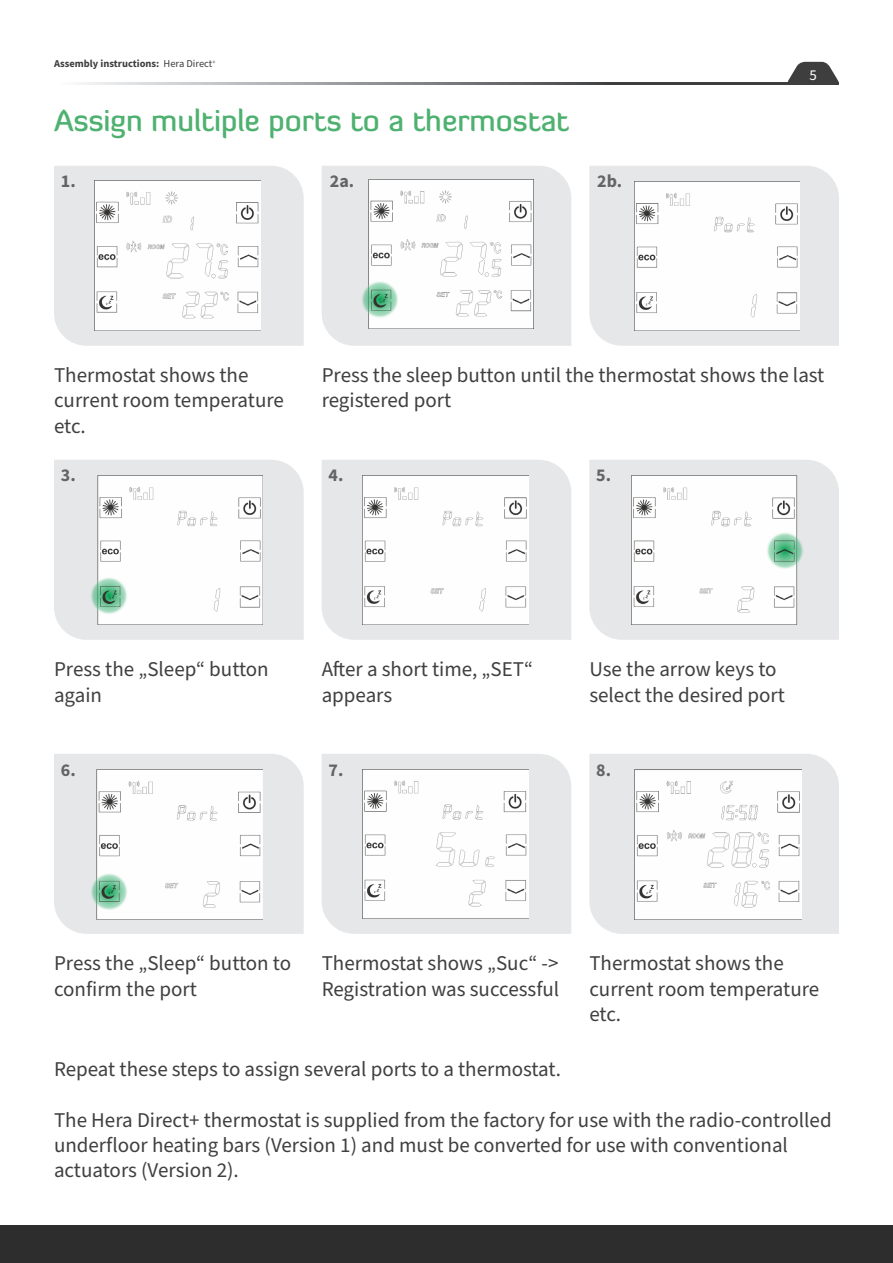
<style>
.page{position:relative;width:893px;height:1263px;background:#fff}
.page>*{position:absolute;margin:0;border:0;box-sizing:border-box;transform-origin:0 0}
.t1{font:500 30px "Diavlo";color:#4eb170}
.t2{font:21px/25.2px "Source Sans Pro";color:#413f41}
.t3{font:700 18px "Source Sans Pro";color:#646464}
.t4{font:15px "Source Sans Pro";color:#fff}
.t5{font:700 10.5px "Source Sans Pro";color:#3e3e3f}
.s1{font-weight:400}
</style>
<div class="page">
<svg style="left:787px;top:62px;width:52px;height:20px"></svg>
<svg style="left:82px;top:82px;width:757px;height:3px;background:#7d7e80"></svg>
<div style="left:0;top:1225px;width:893px;height:38px;background:#2d2d2e"></div>
<div style="left:54px;top:166px;width:250px;height:180px;background:#e6e7e9"></div>
<img style="left:95px;top:181px;width:166px;height:149px">
<div style="left:322px;top:166px;width:249px;height:180px;background:#e6e7e9"></div>
<img style="left:362px;top:180px;width:172px;height:148px">
<div style="left:54px;top:460px;width:250px;height:180px;background:#e6e7e9"></div>
<img style="left:90px;top:475px;width:173px;height:149px">
<div style="left:322px;top:460px;width:249px;height:180px;background:#e6e7e9"></div>
<img style="left:363px;top:475px;width:165px;height:149px">
<div style="left:589px;top:166px;width:250px;height:180px;background:#e6e7e9"></div>
<img style="left:634px;top:181px;width:166px;height:150px">
<div style="left:589px;top:460px;width:250px;height:180px;background:#e6e7e9"></div>
<img style="left:632px;top:475px;width:172px;height:149px">
<div style="left:54px;top:754px;width:250px;height:180px;background:#e6e7e9"></div>
<img style="left:90px;top:769px;width:173px;height:150px">
<div style="left:322px;top:754px;width:249px;height:180px;background:#e6e7e9"></div>
<img style="left:363px;top:769px;width:165px;height:149px">
<div style="left:589px;top:754px;width:250px;height:180px;background:#e6e7e9"></div>
<img style="left:634px;top:769px;width:167px;height:151px">
<p class="t5" style="left:54px;top:57px;width:163px">Assembly instructions: <span class="s1">Hera Direct</span><sup>+</sup></p>
<p class="t1" style="left:54px;top:101px;width:517px">Assign multiple ports to a thermostat</p>
<p class="t3" style="left:61px;top:169px;width:16px">1.</p>
<p class="t3" style="left:330px;top:169px;width:26px">2a.</p>
<p class="t3" style="left:597px;top:169px;width:27px">2b.</p>
<p class="t4" style="left:809px;top:65px;width:9px">5</p>
<p class="t2" style="left:54px;top:363px;width:231px">Thermostat shows the current room temperature etc.</p>
<p class="t2" style="left:322px;top:363px;width:504px">Press the sleep button until the thermostat shows the last registered port</p>
<p class="t3" style="left:61px;top:463px;width:16px">3.</p>
<p class="t3" style="left:329px;top:463px;width:16px">4.</p>
<p class="t3" style="left:596px;top:463px;width:16px">5.</p>
<p class="t2" style="left:322px;top:657px;width:213px">After a short time, „SET“ appears</p>
<p class="t2" style="left:54px;top:657px;width:216px">Press the „Sleep“ button again</p>
<p class="t2" style="left:589px;top:657px;width:197px">Use the arrow keys to select the desired port</p>
<p class="t3" style="left:61px;top:757px;width:16px">6.</p>
<p class="t3" style="left:329px;top:757px;width:16px">7.</p>
<p class="t3" style="left:596px;top:757px;width:16px">8.</p>
<p class="t2" style="left:54px;top:951px;width:239px">Press the „Sleep“ button to confirm the port</p>
<p class="t2" style="left:589px;top:951px;width:231px">Thermostat shows the current room temperature etc.</p>
<p class="t2" style="left:322px;top:951px;width:239px">Thermostat shows „Suc“ -&gt;<br>Registration was successful</p>
<p class="t2" style="left:54px;top:1057px;width:509px">Repeat these steps to assign several ports to a thermostat.</p>
<p class="t2" style="left:54px;top:1108px;width:779px">The Hera Direct+ thermostat is supplied from the factory for use with the radio-controlled underfloor heating bars (Version 1) and must be converted for use with conventional actuators (Version 2).</p>
</div>
